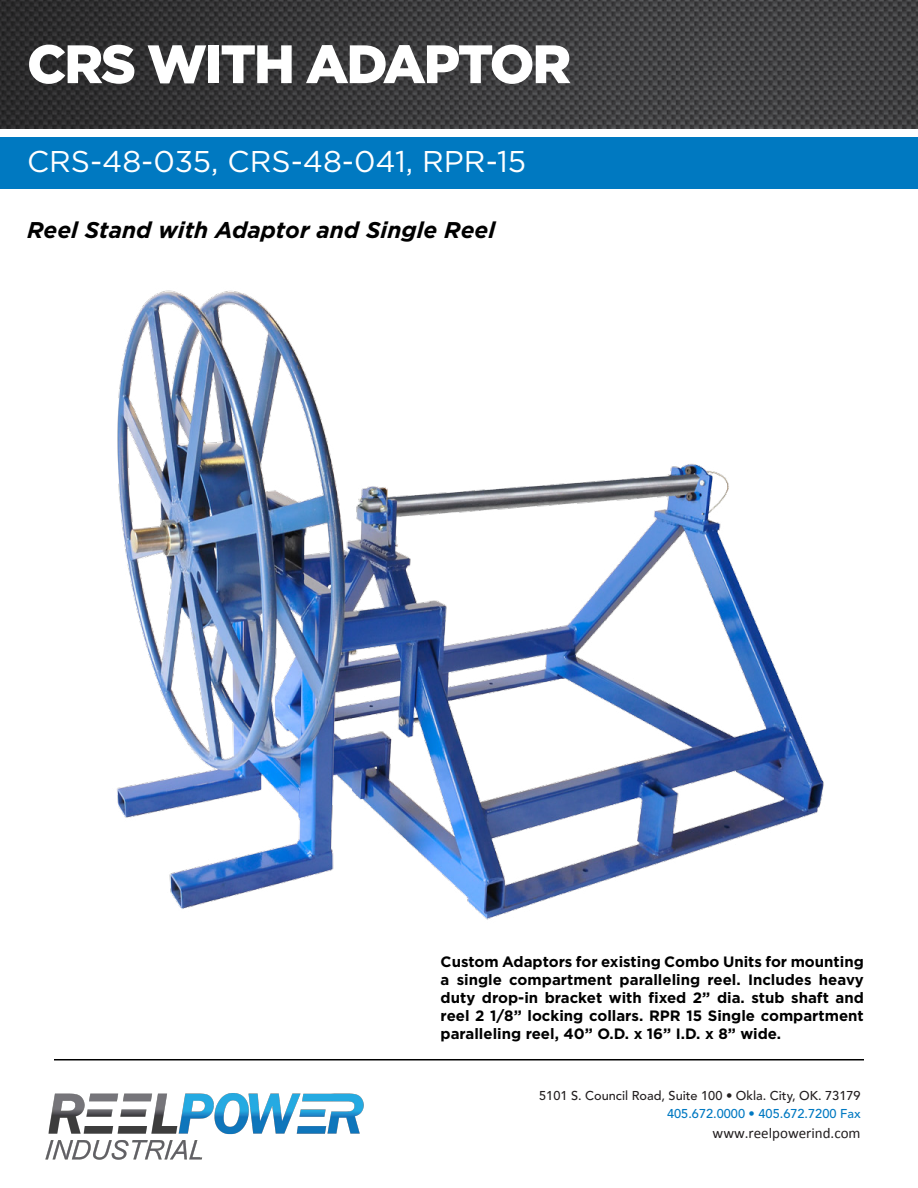
<style>
.page{position:relative;width:918px;height:1188px;background:#fff}
.page>*{position:absolute;margin:0;border:0;box-sizing:border-box;transform-origin:0 0}
.t1{font:900 54px "Gotham";letter-spacing:-.04em;color:#fff}
.t2{font:30px "Gotham";color:#fff}
.t3{font:italic 700 22.8px "Gotham";color:#000}
.t4{font:700 15px/18px "Gotham";color:#000;text-align:justify}
.t5{font:15px "Calibri";color:#231f20}
.t6{font:500 12.75px "Avenir";color:#231f20}
.t7{font:500 12.75px "Avenir";color:#0079c2}
</style>
<div class="page">
<img style="left:0;top:0;width:918px;height:129px">
<div style="left:0;top:137px;width:918px;height:52px;background:#0079c1"></div>
<hr style="left:54px;top:1059px;width:810px;height:1px;background:#000">
<img style="left:117px;top:290px;width:707px;height:630px">
<img style="left:45px;top:1093px;width:319px;height:67px">
<h1 class="t1" style="left:27px;top:27px;width:542px">CRS WITH ADAPTOR</h1>
<h2 class="t2" style="left:27px;top:143px;width:501px">CRS-48-035, CRS-48-041, RPR-15</h2>
<h3 class="t3" style="left:27px;top:215px;width:470px">Reel Stand with Adaptor and Single Reel</h3>
<p class="t4" style="left:441px;top:953px;width:425px">Custom Adaptors for existing Combo Units for mounting a single compartment paralleling reel. Includes heavy duty drop-in bracket with fixed 2” dia. stub shaft and reel 2 1/8” locking collars. RPR 15 Single compartment paralleling reel, 40” O.D. x 16” I.D. x 8” wide.</p>
<p class="t6" style="left:539px;top:1088px;width:323px">5101 S. Council Road, Suite 100 • Okla. City, OK. 73179</p>
<p class="t7" style="left:667px;top:1106px;width:195px">405.672.0000 • 405.672.7200 Fax</p>
<p class="t5" style="left:713px;top:1124px;width:149px">www.reelpowerind.com</p>
</div>
